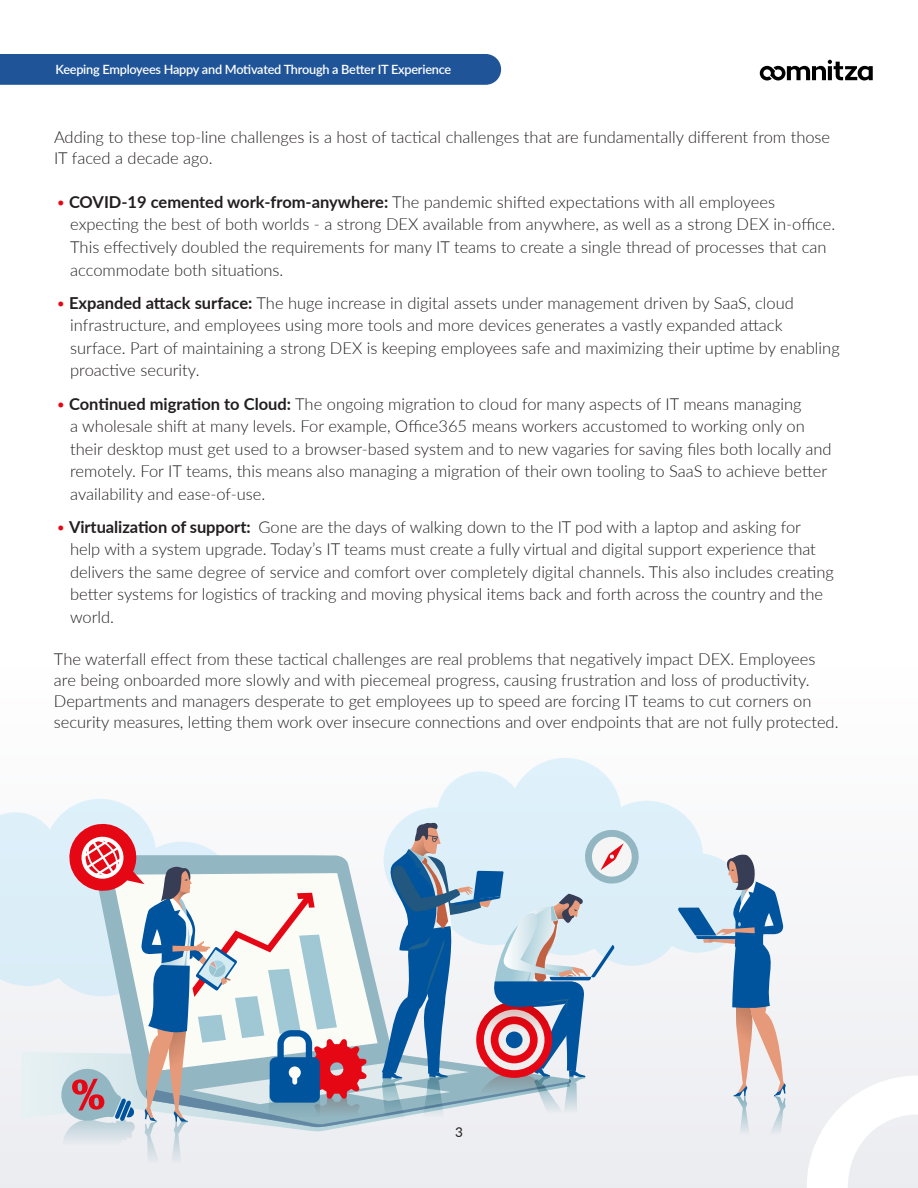
<style>
.page{position:relative;width:918px;height:1188px;background:#fff}
.page>*{position:absolute;margin:0;border:0;box-sizing:border-box;transform-origin:0 0}
.Bullets{font:300 16.5px/22.5px "Lato";color:#231f20}
.Main_Body_Copy{font:300 16.5px/21px "Lato";color:#231f20}
.Page_Number{font:13.5px "Lato";color:#231f20}
.t1{font:600 12.75px "Lato";letter-spacing:-.02em;color:#fff}
.s1{color:#e50714}
.s2{font-weight:700}
</style>
<div class="page">
<div style="left:0;top:54px;width:501px;height:31px;background:#1f5498"></div>
<div style="left:0;top:653px;width:918px;height:535px;background:linear-gradient(to bottom,#fff,#ebecf0)"></div>
<div style="left:437px;top:771px;width:87px;height:87px;background:#def1fa;border-radius:50%"></div>
<div style="left:509px;top:758px;width:112px;height:112px;background:#def1fa;border-radius:50%"></div>
<div style="left:591px;top:801px;width:112px;height:112px;background:#ddf0fa;border-radius:50%"></div>
<div style="left:648px;top:853px;width:99px;height:100px;background:#dceff9;border-radius:50%"></div>
<div style="left:582px;top:866px;width:100px;height:100px;background:#dbeef8;border-radius:50%"></div>
<div style="left:44px;top:799px;width:112px;height:112px;background:#ddf1fa;border-radius:50%"></div>
<svg style="left:678px;top:853px;width:108px;height:288px"></svg>
<svg style="left:0;top:812px;width:641px;height:360px"></svg>
<svg style="left:270px;top:1099px;width:50px;height:23px"></svg>
<div style="left:270px;top:1057px;width:50px;height:46px;background:#00549d;border-radius:7px"></div>
<div style="left:277px;top:1030px;width:35px;height:49px;border:6px solid #00549d;border-radius:11px"></div>
<div style="left:289px;top:1066px;width:12px;height:13px;background:#fcfcf6;border-radius:50%"></div>
<div style="left:292px;top:1073px;width:5px;height:12px;background:#fcfcf6;border-radius:2px"></div>
<svg style="left:807px;top:1076px;width:111px;height:112px"></svg>
<svg style="left:760px;top:60px;width:113px;height:21px"></svg>
<p class="t1" style="left:56px;top:60px;width:397px">Keeping Employees Happy and Motivated Through a Better IT Experience</p>
<p class="Main_Body_Copy" style="left:54px;top:126px;width:778px">Adding to these top-line challenges is a host of tactical challenges that are fundamentally different from those<br>IT faced a decade ago.</p>
<p class="Bullets" style="left:70px;top:190px;width:767px;text-indent:-14px"><span class="s1">•</span> <span class="s2">COVID-19 cemented work-from-anywhere:</span> The pandemic shifted expectations with all employees expecting the best of both worlds - a strong DEX available from anywhere, as well as a strong DEX in-office.<br>This effectively doubled the requirements for many IT teams to create a single thread of processes that can accommodate both situations.</p>
<p class="Bullets" style="left:70px;top:291px;width:771px;text-indent:-14px"><span class="s1">•</span> <span class="s2">Expanded attack surface:</span> The huge increase in digital assets under management driven by SaaS, cloud infrastructure, and employees using more tools and more devices generates a vastly expanded attack surface. Part of maintaining a strong DEX is keeping employees safe and maximizing their uptime by enabling proactive security.</p>
<p class="Bullets" style="left:70px;top:392px;width:763px;text-indent:-14px"><span class="s1">•</span> <span class="s2">Continued migration to Cloud:</span> The ongoing migration to cloud for many aspects of IT means managing<br>a wholesale shift at many levels. For example, Office365 means workers accustomed to working only on their desktop must get used to a browser-based system and to new vagaries for saving files both locally and remotely. For IT teams, this means also managing a migration of their own tooling to SaaS to achieve better availability and ease-of-use.</p>
<p class="Bullets" style="left:70px;top:515px;width:765px;text-indent:-14px"><span class="s1">•</span> <span class="s2">Virtualization of support:</span> Gone are the days of walking down to the IT pod with a laptop and asking for help with a system upgrade. Today’s IT teams must create a fully virtual and digital support experience that delivers the same degree of service and comfort over completely digital channels. This also includes creating better systems for logistics of tracking and moving physical items back and forth across the country and the world.</p>
<p class="Main_Body_Copy" style="left:54px;top:648px;width:786px">The waterfall effect from these tactical challenges are real problems that negatively impact DEX. Employees are being onboarded more slowly and with piecemeal progress, causing frustration and loss of productivity.<br>Departments and managers desperate to get employees up to speed are forcing IT teams to cut corners on security measures, letting them work over insecure connections and over endpoints that are not fully protected.</p>
<p class="Page_Number" style="left:455px;top:1122px;width:9px">3</p>
</div>
